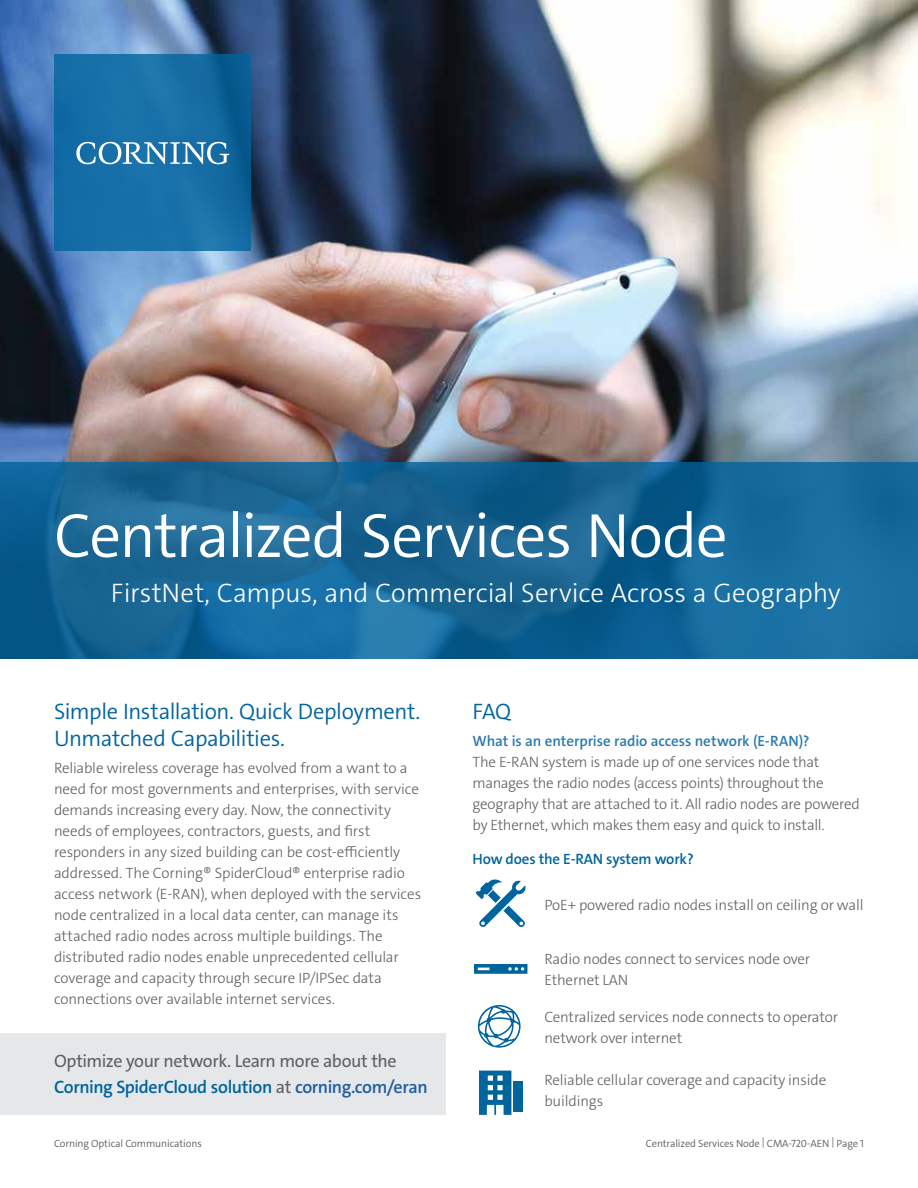
<style>
.page{position:relative;width:918px;height:1188px;background:#fff}
.page>*{position:absolute;margin:0;border:0;box-sizing:border-box;transform-origin:0 0}
.t1{font:300 63px "The Sans C4 s";letter-spacing:-.025em;color:#fff}
.t2{font:300 27px "The Sans C4 s";letter-spacing:-.005em;color:#fff}
.t3{font:300 22.5px/27px "The Sans C4 s";letter-spacing:-.02em;color:#00649d}
.t4{font:18px/25.5px "The Sans C4 s";letter-spacing:-.02em;color:#5f6062}
.t5{font:300 15px/21px "The Sans C4 s";letter-spacing:-.01em;color:#5f6062}
.t6{font:600 15px "The Sans C4 s";letter-spacing:-.005em;color:#2b7bae}
.t7{font:600 15px "The Sans C4 s";letter-spacing:-.01em;color:#00649d}
.t8{font:300 10.5px "The Sans C4 s";letter-spacing:-.01em;color:#5f6062}
.s1{font-weight:600;color:#00649d}
.s2{font-weight:600;color:#215e9e}
</style>
<div class="page">
<img style="left:0;top:0;width:918px;height:659px">
<svg style="left:0;top:462px;width:918px;height:196px;background:#156695"></svg>
<svg style="left:54px;top:54px;width:197px;height:197px;background:#146ca4"></svg>
<svg style="left:76px;top:142px;width:153px;height:22px"></svg>
<svg style="left:476px;top:879px;width:50px;height:48px"></svg>
<svg style="left:474px;top:964px;width:53px;height:10px"></svg>
<svg style="left:478px;top:1005px;width:43px;height:43px"></svg>
<div style="left:513px;top:1081px;width:9px;height:31px;background:#00649d"></div>
<svg style="left:479px;top:1071px;width:32px;height:44px"></svg>
<div style="left:0;top:1034px;width:446px;height:81px;background:#e6e7e8"></div>
<h1 class="t1" style="left:54px;top:495px;width:675px">Centralized Services Node</h1>
<h2 class="t2" style="left:111px;top:576px;width:731px">FirstNet, Campus, and Commercial Service Across a Geography</h2>
<h3 class="t3" style="left:54px;top:698px;width:368px">Simple Installation. Quick Deployment.<br>Unmatched Capabilities.</h3>
<p class="t5" style="left:54px;top:758px;width:369px">Reliable wireless coverage has evolved from a want to a need for most governments and enterprises, with service demands increasing every day. Now, the connectivity needs of employees, contractors, guests, and first responders in any sized building can be cost-efficiently addressed. The Corning® SpiderCloud® enterprise radio access network (E-RAN), when deployed with the services node centralized in a local data center, can manage its attached radio nodes across multiple buildings. The distributed radio nodes enable unprecedented cellular coverage and capacity through secure IP/IPSec data connections over available internet services.</p>
<p class="t4" style="left:54px;top:1049px;width:375px">Optimize your network. Learn more about the<br><span class="s1">Corning SpiderCloud solution</span> at <span class="s2">corning.com/eran</span></p>
<h3 class="t3" style="left:472px;top:698px;width:40px">FAQ</h3>
<p class="t6" style="left:472px;top:732px;width:338px">What is an enterprise radio access network (E-RAN)?</p>
<p class="t5" style="left:472px;top:752px;width:389px">The E-RAN system is made up of one services node that manages the radio nodes (access points) throughout the geography that are attached to it. All radio nodes are powered by Ethernet, which makes them easy and quick to install.</p>
<p class="t7" style="left:472px;top:849px;width:223px">How does the E-RAN system work?</p>
<p class="t5" style="left:544px;top:894px;width:321px">PoE+ powered radio nodes install on ceiling or wall</p>
<p class="t5" style="left:544px;top:949px;width:267px">Radio nodes connect to services node over<br>Ethernet LAN</p>
<p class="t5" style="left:544px;top:1007px;width:295px">Centralized services node connects to operator network over internet</p>
<p class="t5" style="left:544px;top:1070px;width:283px">Reliable cellular coverage and capacity inside buildings</p>
<p class="t8" style="left:54px;top:1137px;width:149px">Corning Optical Communications</p>
<p class="t8" style="left:646px;top:1137px;width:220px">Centralized Services Node | CMA-720-AEN | Page 1</p>
</div>
